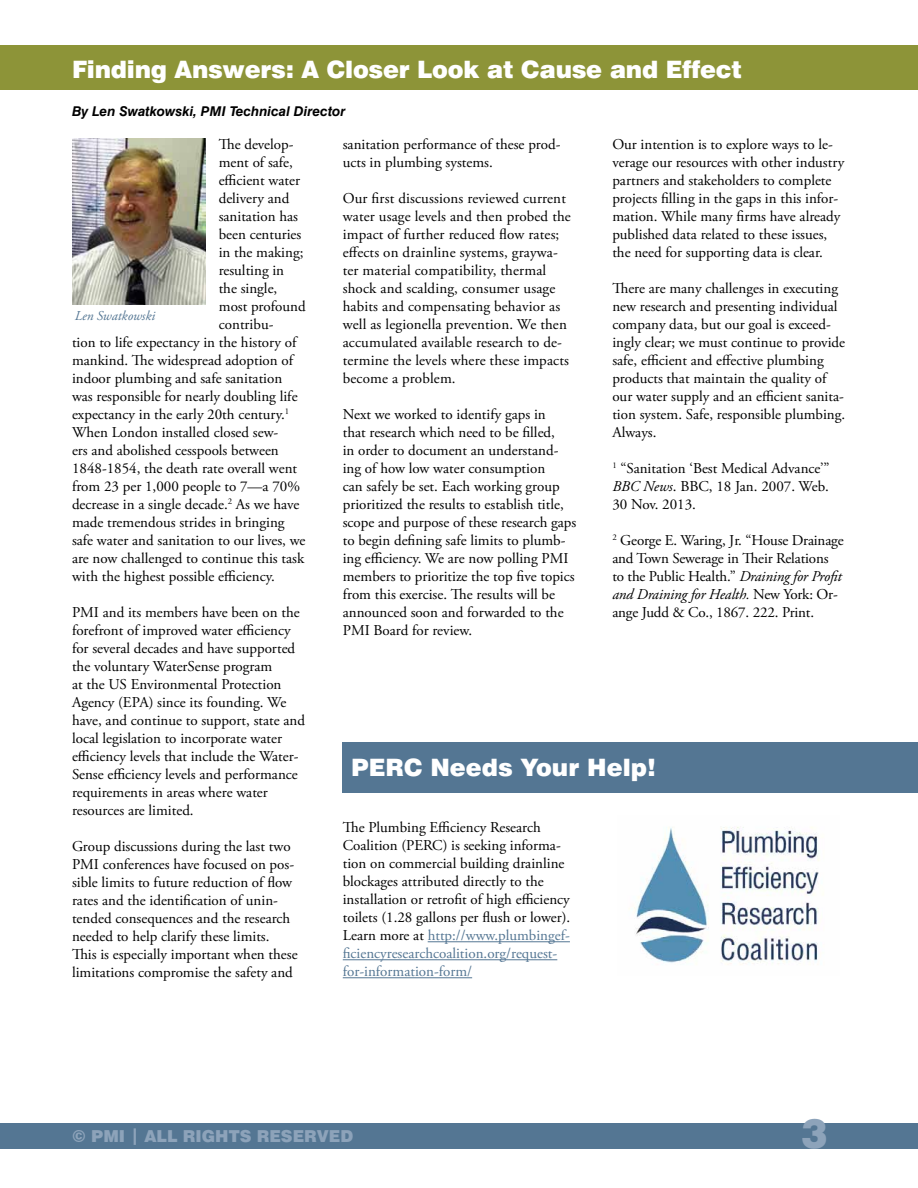
<style>
.page{position:relative;width:918px;height:1188px;background:#fff}
.page>*{position:absolute;margin:0;border:0;box-sizing:border-box;transform-origin:0 0}
.t1{font:900 40.5px "Swiss 721 BT";color:#8da3ba}
.t2{font:900 24px "Swiss 721 BT";letter-spacing:-.01em;color:#fff}
.t3{font:900 16.5px "Swiss 721 BT";color:#8da3ba}
.t4{font:15px/18px "Adobe Garamond Pro";color:#000}
.t5{font:italic 700 13.5px "Swiss 721 BT";color:#000}
.t6{font:italic 13.5px "Adobe Garamond Pro";color:#547693}
.s1{font-style:italic}
.s2{color:#547693}
</style>
<div class="page">
<div style="left:0;top:45px;width:918px;height:45px;background:#8d9438"></div>
<div style="left:0;top:1123px;width:918px;height:25px;background:#547693"></div>
<img style="left:72px;top:138px;width:133px;height:166px">
<hr style="left:428px;top:941px;width:142px;height:1px;background:#547693">
<hr style="left:343px;top:959px;width:214px;height:1px;background:#547693">
<hr style="left:343px;top:977px;width:129px;height:1px;background:#547693">
<div style="left:343px;top:742px;width:575px;height:51px;background:#547693"></div>
<img style="left:634px;top:827px;width:185px;height:138px">
<h2 class="t2" style="left:72px;top:55px;width:671px">Finding Answers: A Closer Look at Cause and Effect</h2>
<p class="t5" style="left:72px;top:103px;width:275px">By Len Swatkowski, PMI Technical Director</p>
<p class="t4" style="left:219px;top:136px;width:76px">The develop-</p>
<p class="t4" style="left:219px;top:154px;width:76px">ment of safe,</p>
<p class="t4" style="left:219px;top:172px;width:83px">efficient water</p>
<p class="t4" style="left:219px;top:190px;width:72px">delivery and</p>
<p class="t4" style="left:219px;top:208px;width:81px">sanitation has</p>
<p class="t4" style="left:219px;top:226px;width:84px">been centuries</p>
<p class="t4" style="left:219px;top:244px;width:86px">in the making;</p>
<p class="t4" style="left:219px;top:262px;width:67px">resulting in</p>
<p class="t4" style="left:219px;top:280px;width:60px">the single,</p>
<p class="t4" style="left:219px;top:298px;width:88px">most profound</p>
<p class="t4" style="left:219px;top:316px;width:56px">contribu-</p>
<p class="t4" style="left:72px;top:334px;width:226px">tion to life expectancy in the history of</p>
<p class="t4" style="left:72px;top:352px;width:223px">mankind. The widespread adoption of</p>
<p class="t4" style="left:72px;top:370px;width:212px">indoor plumbing and safe sanitation</p>
<p class="t4" style="left:72px;top:388px;width:227px">was responsible for nearly doubling life</p>
<p class="t4" style="left:72px;top:406px;width:219px">expectancy in the early 20th century.<sup>1</sup></p>
<p class="t4" style="left:72px;top:424px;width:208px">When London installed closed sew-</p>
<p class="t4" style="left:72px;top:442px;width:208px">ers and abolished cesspools between</p>
<p class="t4" style="left:72px;top:460px;width:227px">1848-1854, the death rate overall went</p>
<p class="t4" style="left:72px;top:478px;width:230px">from 23 per 1,000 people to 7—a 70%</p>
<p class="t4" style="left:72px;top:496px;width:229px">decrease in a single decade.<sup>2</sup> As we have</p>
<p class="t4" style="left:72px;top:514px;width:214px">made tremendous strides in bringing</p>
<p class="t4" style="left:72px;top:532px;width:235px">safe water and sanitation to our lives, we</p>
<p class="t4" style="left:72px;top:550px;width:234px">are now challenged to continue this task</p>
<p class="t4" style="left:72px;top:568px;width:204px">with the highest possible efficiency.</p>
<p class="t4" style="left:72px;top:604px;width:235px">PMI and its members have been on the forefront of improved water efficiency for several decades and have supported the voluntary WaterSense program<br>at the US Environmental Protection Agency (EPA) since its founding. We have, and continue to support, state and local legislation to incorporate water efficiency levels that include the Water-Sense efficiency levels and performance requirements in areas where water resources are limited.</p>
<p class="t4" style="left:72px;top:838px;width:227px">Group discussions during the last two PMI conferences have focused on pos&shy;sible limits to future reduction of flow rates and the identification of unin&shy;tended consequences and the research needed to help clarify these limits.<br>This is especially important when these limitations compromise the safety and</p>
<p class="t6" style="left:75px;top:308px;width:82px">Len Swatkowski</p>
<p class="t4" style="left:343px;top:136px;width:219px">sanitation performance of these prod&shy;ucts in plumbing systems.</p>
<p class="t4" style="left:343px;top:190px;width:230px">Our first discussions reviewed current water usage levels and then probed the impact of further reduced flow rates; effects on drainline systems, graywa&shy;ter material compatibility, thermal shock and scalding, consumer usage habits and compensating behavior as well as legionella prevention. We then accumulated available research to de&shy;termine the levels where these impacts become a problem.</p>
<p class="t4" style="left:343px;top:406px;width:235px">Next we worked to identify gaps in<br>that research which need to be filled,<br>in order to document an understand&shy;ing of how low water consumption<br>can safely be set. Each working group prioritized the results to establish title, scope and purpose of these research gaps to begin defining safe limits to plumb&shy;ing efficiency. We are now polling PMI members to prioritize the top five topics from this exercise. The results will be announced soon and forwarded to the PMI Board for review.</p>
<p class="t4" style="left:612px;top:136px;width:233px">Our intention is to explore ways to le&shy;verage our resources with other industry partners and stakeholders to complete projects filling in the gaps in this infor&shy;mation. While many firms have already published data related to these issues, the need for supporting data is clear.</p>
<p class="t4" style="left:612px;top:280px;width:234px">There are many challenges in executing new research and presenting individual company data, but our goal is exceed&shy;ingly clear; we must continue to provide safe, efficient and effective plumbing products that maintain the quality of our water supply and an efficient sanita&shy;tion system. Safe, responsible plumbing.<br>Always.</p>
<p class="t4" style="left:612px;top:460px;width:219px;text-align:justify"><sup>1</sup> “Sanitation ‘Best Medical Advance’” <span class="s1">BBC News</span>. BBC, 18 Jan. 2007. Web.<br>30 Nov. 2013.</p>
<p class="t4" style="left:612px;top:532px;width:233px"><sup>2</sup> George E. Waring, Jr. “House Drainage and Town Sewerage in Their Relations to the Public Health.” <span class="s1">Draining for Profit and Draining for Health.</span> New York: Or&shy;ange Judd &amp; Co., 1867. 222. Print.</p>
<h2 class="t2" style="left:351px;top:752px;width:307px">PERC Needs Your Help!</h2>
<p class="t4" style="left:343px;top:819px;width:229px">The Plumbing Efficiency Research Coalition (PERC) is seeking informa&shy;tion on commercial building drainline blockages attributed directly to the installation or retrofit of high efficiency toilets (1.28 gallons per flush or lower).<br>Learn more at <span class="s2">http://www.plumbingef&shy;ficiencyresearchcoalition.org/request&shy;for-information-form/</span></p>
<p class="t3" style="left:72px;top:1126px;width:283px">© PMI | ALL RIGHTS RESERVED</p>
<h1 class="t1" style="left:801px;top:1109px;width:28px">3</h1>
</div>
